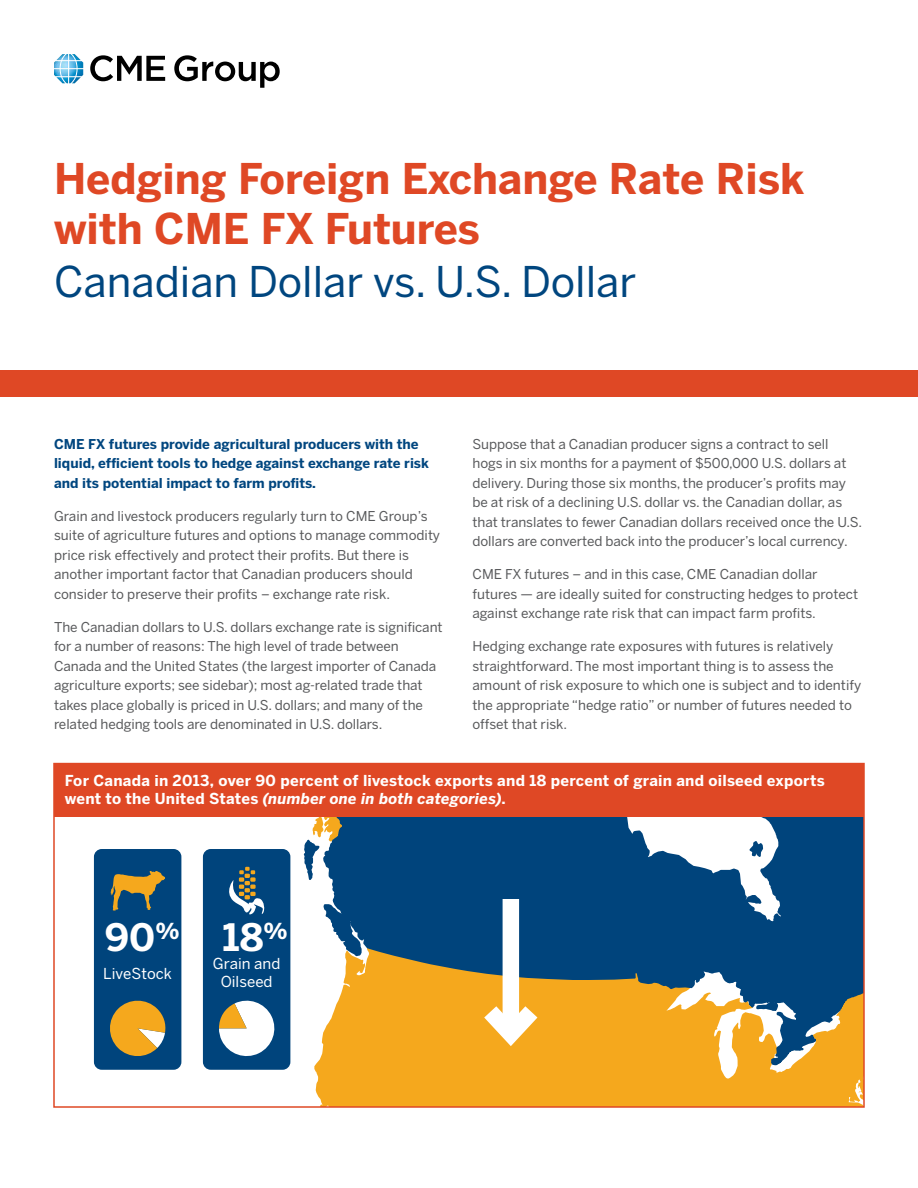
<style>
.page{position:relative;width:918px;height:1188px;background:#fff}
.page>*{position:absolute;margin:0;border:0;box-sizing:border-box;transform-origin:0 0}
.t1{font:700 42px/50.4px "Benton Sans";color:#df4825}
.t2{font:42px "Benton Sans";color:#00467f}
.t3{font:700 37.5px "Benton Sans";color:#fff}
.t4{font:700 15px/18px "Benton Sans";letter-spacing:.015em;color:#fff}
.t5{font:15px/18px "Benton Sans";color:#fff;text-align:center}
.t6{font:13.5px/19.5px "Benton Sans";letter-spacing:-.005em;color:#58595b}
.t7{font:700 13.5px/19.5px "Benton Sans";color:#00467f}
.s1{font-style:italic}
</style>
<div class="page">
<div style="left:204px;top:850px;width:85px;height:219px;background:#00447c;border-radius:7px"></div>
<div style="left:203px;top:849px;width:87px;height:221px;border:2px solid #00447c;border-radius:7px"></div>
<svg style="left:229px;top:867px;width:36px;height:48px"></svg>
<div style="left:95px;top:850px;width:85px;height:219px;background:#00447c;border-radius:7px"></div>
<div style="left:94px;top:849px;width:87px;height:221px;border:2px solid #00447c;border-radius:7px"></div>
<svg style="left:110px;top:871px;width:55px;height:40px"></svg>
<svg style="left:110px;top:1000px;width:56px;height:56px"></svg>
<svg style="left:219px;top:1000px;width:56px;height:57px"></svg>
<div style="left:314px;top:1066px;width:548px;height:39px;background:#f5a81d"></div>
<svg style="left:303px;top:817px;width:559px;height:249px;background:#617775"></svg>
<div style="left:503px;top:899px;width:16px;height:135px;background:#fff"></div>
<svg style="left:467px;top:989px;width:88px;height:69px"></svg>
<svg style="left:90px;top:55px;width:75px;height:26px"></svg>
<svg style="left:174px;top:55px;width:106px;height:33px"></svg>
<img style="left:54px;top:54px;width:29px;height:29px">
<div style="left:0;top:370px;width:918px;height:28px;background:#df4825"></div>
<div style="left:54px;top:764px;width:810px;height:53px;background:#df4825"></div>
<h1 class="t1" style="left:54px;top:153px;width:752px">Hedging Foreign Exchange Rate Risk with CME FX Futures</h1>
<h1 class="t2" style="left:54px;top:256px;width:584px">Canadian Dollar vs. U.S. Dollar</h1>
<p class="t7" style="left:54px;top:434px;width:377px">CME FX futures provide agricultural producers with the liquid, efficient tools to hedge against exchange rate risk and its potential impact to farm profits.</p>
<p class="t6" style="left:54px;top:506px;width:388px">Grain and livestock producers regularly turn to CME Group’s suite of agriculture futures and options to manage commodity price risk effectively and protect their profits. But there is another important factor that Canadian producers should consider to preserve their profits – exchange rate risk.</p>
<p class="t6" style="left:54px;top:617px;width:390px">The Canadian dollars to U.S. dollars exchange rate is significant for a number of reasons: The high level of trade between Canada and the United States (the largest importer of Canada agriculture exports; see sidebar); most ag-related trade that takes place globally is priced in U.S. dollars; and many of the related hedging tools are denominated in U.S. dollars.</p>
<p class="t6" style="left:472px;top:434px;width:391px">Suppose that a Canadian producer signs a contract to sell<br>hogs in six months for a payment of $500,000 U.S. dollars at delivery. During those six months, the producer’s profits may be at risk of a declining U.S. dollar vs. the Canadian dollar, as that translates to fewer Canadian dollars received once the U.S. dollars are converted back into the producer’s local currency.</p>
<p class="t6" style="left:472px;top:564px;width:387px">CME FX futures – and in this case, CME Canadian dollar futures — are ideally suited for constructing hedges to protect against exchange rate risk that can impact farm profits.</p>
<p class="t6" style="left:472px;top:636px;width:390px">Hedging exchange rate exposures with futures is relatively straightforward. The most important thing is to assess the amount of risk exposure to which one is subject and to identify the appropriate “hedge ratio” or number of futures needed to offset that risk.</p>
<p class="t4" style="left:65px;top:771px;width:761px">For Canada in 2013, over 90 percent of livestock exports and 18 percent of grain and oilseed exports went to the United States <span class="s1">(number one in both categories)</span>.</p>
<h2 class="t3" style="left:105px;top:915px;width:185px">90<sup>%</sup> 18<sup>%</sup></h2>
<p class="t5" style="left:213px;top:954px;width:69px">Grain and<br>Oilseed</p>
<p class="t5" style="left:103px;top:964px;width:70px">LiveStock</p>
</div>
